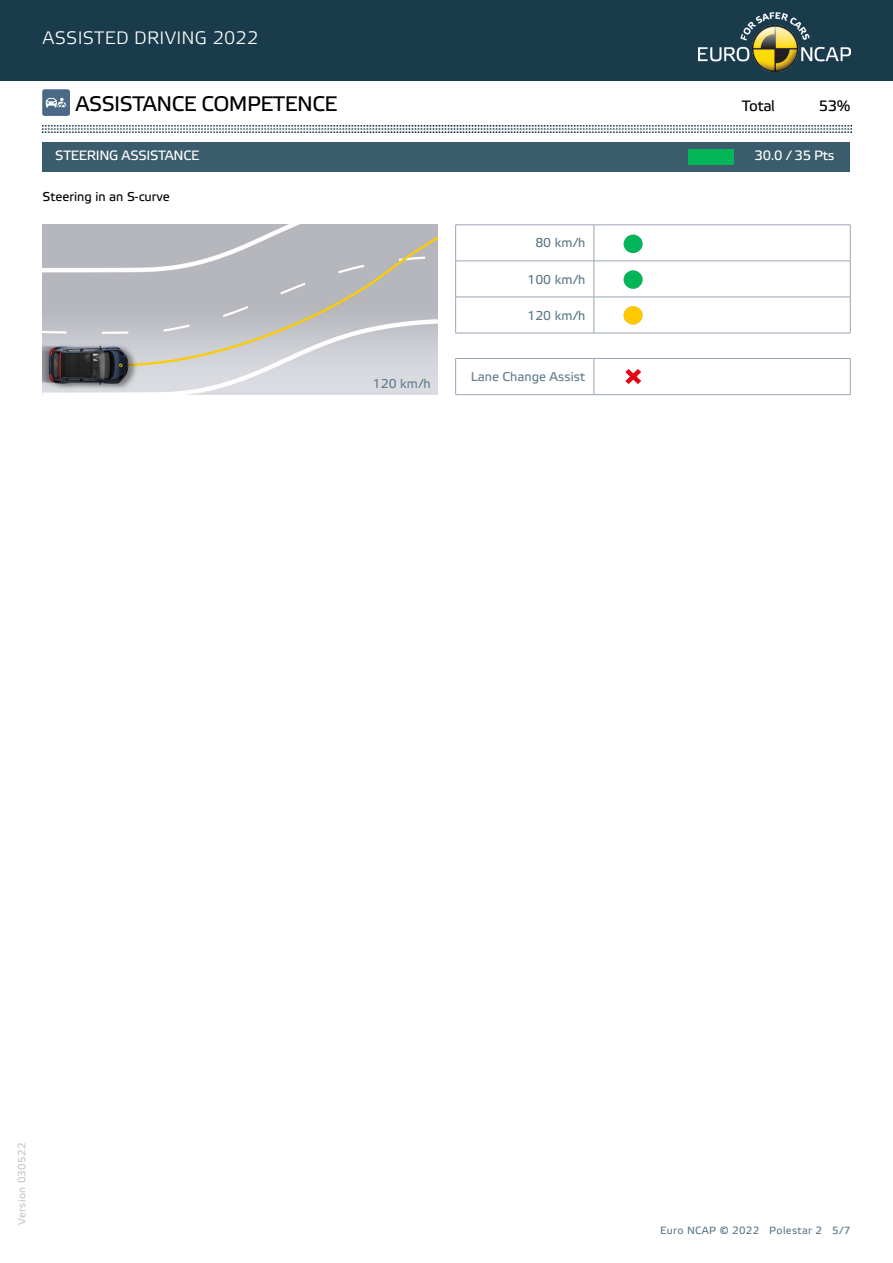
<style>
.page{position:relative;width:893px;height:1263px;background:#fff}
.page>*{position:absolute;margin:0;border:0;box-sizing:border-box;transform-origin:0 0}
.t1{font:21px "Etelka Text Pro";letter-spacing:-.025em;color:#000001}
.t2{font:18px "Etelka Light Pro";letter-spacing:.015em;color:#fff}
.Chapter_title{font:15px "Etelka Text Pro";letter-spacing:-.025em;color:#000001}
.Level_3{font:13.5px "Etelka Text Pro";letter-spacing:-.025em;color:#fff}
.Table_contents{font:12.75px "Etelka Text Pro";color:#627d8d}
.Table_contents-2{font:12.75px "Etelka Text Pro";color:#5c7988}
.t3{font:12.75px "Etelka Text Pro";color:#000}
.t4{font:10.5px "Etelka Text Pro";letter-spacing:.03em;color:#5c7988}
.t5{font:10.5px "Etelka Text Pro";letter-spacing:.03em;color:#c6c6c7}
</style>
<div class="page">
<div style="left:0;top:0;width:893px;height:81px;background:#193b4c"></div>
<img style="left:698px;top:12px;width:152px;height:59px">
<img style="left:43px;top:125px;width:808px;height:8px">
<div style="left:43px;top:142px;width:807px;height:30px;background:#3a5c6c"></div>
<div style="left:689px;top:149px;width:44px;height:16px;background:#03b559"></div>
<hr style="left:455px;top:225px;width:139px;height:1px;background:#99a4b5">
<hr style="left:455px;top:225px;width:1px;height:36px;background:#99a4b5">
<hr style="left:594px;top:225px;width:256px;height:1px;background:#99a4b5">
<hr style="left:594px;top:225px;width:1px;height:36px;background:#99a4b5">
<hr style="left:850px;top:225px;width:1px;height:36px;background:#99a4b5">
<hr style="left:455px;top:261px;width:139px;height:1px;background:#99a4b5">
<hr style="left:455px;top:261px;width:1px;height:36px;background:#99a4b5">
<hr style="left:594px;top:261px;width:256px;height:1px;background:#99a4b5">
<hr style="left:594px;top:261px;width:1px;height:36px;background:#99a4b5">
<hr style="left:850px;top:261px;width:1px;height:36px;background:#99a4b5">
<hr style="left:455px;top:297px;width:139px;height:1px;background:#99a4b5">
<hr style="left:455px;top:297px;width:1px;height:36px;background:#99a4b5">
<hr style="left:594px;top:297px;width:256px;height:1px;background:#99a4b5">
<hr style="left:594px;top:297px;width:1px;height:36px;background:#99a4b5">
<hr style="left:850px;top:297px;width:1px;height:36px;background:#99a4b5">
<hr style="left:455px;top:333px;width:139px;height:1px;background:#99a4b5">
<hr style="left:594px;top:333px;width:256px;height:1px;background:#99a4b5">
<hr style="left:455px;top:358px;width:139px;height:1px;background:#99a4b5">
<hr style="left:455px;top:359px;width:1px;height:35px;background:#99a4b5">
<hr style="left:594px;top:358px;width:256px;height:1px;background:#99a4b5">
<hr style="left:594px;top:359px;width:1px;height:35px;background:#99a4b5">
<hr style="left:850px;top:359px;width:1px;height:35px;background:#99a4b5">
<hr style="left:455px;top:394px;width:139px;height:1px;background:#99a4b5">
<hr style="left:594px;top:394px;width:256px;height:1px;background:#99a4b5">
<img style="left:625px;top:369px;width:16px;height:15px">
<img style="left:43px;top:225px;width:394px;height:170px">
<img style="left:43px;top:89px;width:26px;height:27px">
<div style="left:624px;top:235px;width:18px;height:18px;background:#03b559"></div>
<div style="left:624px;top:270px;width:18px;height:19px;background:#03b559"></div>
<div style="left:624px;top:306px;width:18px;height:18px;background:#ffc800"></div>
<p class="t2" style="left:43px;top:28px;width:217px">ASSISTED DRIVING 2022</p>
<h1 class="t1" style="left:76px;top:92px;width:263px">ASSISTANCE COMPETENCE</h1>
<p class="Chapter_title" style="left:742px;top:98px;width:35px">Total</p>
<p class="Level_3" style="left:55px;top:149px;width:146px">STEERING ASSISTANCE</p>
<p class="Level_3" style="left:755px;top:149px;width:82px">30.0 / 35 Pts</p>
<p class="t3" style="left:43px;top:190px;width:129px">Steering in an S-curve</p>
<p class="Chapter_title" style="left:819px;top:98px;width:33px">53%</p>
<p class="Table_contents" style="left:373px;top:376px;width:59px">120 km/h</p>
<p class="Table_contents-2" style="left:535px;top:236px;width:52px">80 km/h</p>
<p class="Table_contents-2" style="left:527px;top:272px;width:59px">100 km/h</p>
<p class="Table_contents-2" style="left:527px;top:308px;width:59px">120 km/h</p>
<p class="Table_contents" style="left:471px;top:370px;width:116px">Lane Change Assist</p>
<p class="t5" style="left:16px;top:1225px;width:84px;rotate:-90deg">Version 030522</p>
<p class="t4" style="left:660px;top:1225px;width:192px">Euro NCAP © 2022 Polestar 2 5/7</p>
</div>
